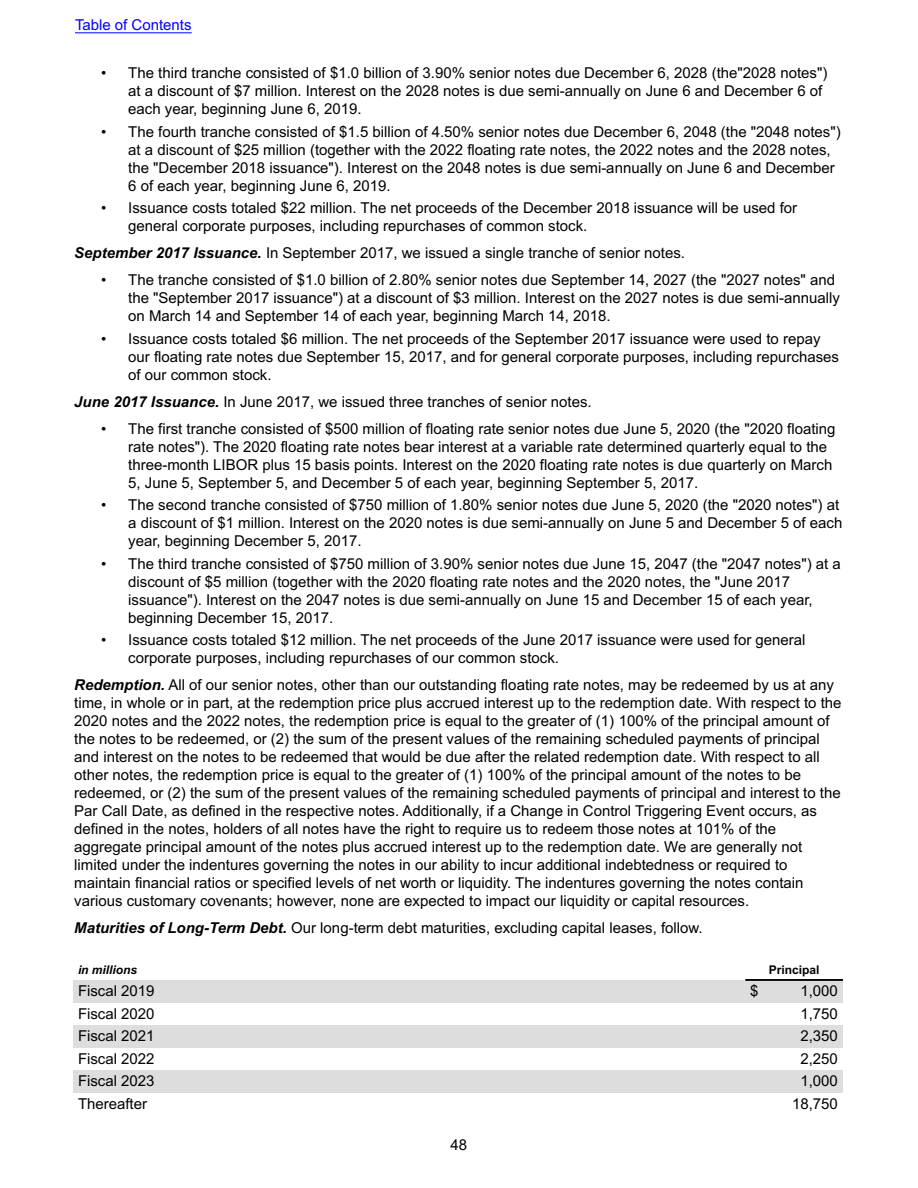
<style>
.page{position:relative;width:918px;height:1188px;background:#fff}
.page>*{position:absolute;margin:0;border:0;box-sizing:border-box;transform-origin:0 0}
.t1{font:15px/18px "Arial";color:#000}
.t2{font:15px "Arial";color:#00f}
.t3{font:italic 700 12px "Arial";color:#000}
.t4{font:700 12px "Arial";color:#000}
.s1{font-weight:700;font-style:italic}
</style>
<div class="page">
<div style="left:74px;top:980px;width:672px;height:22px;background:#ddd"></div>
<div style="left:746px;top:980px;width:97px;height:22px;background:#ddd"></div>
<div style="left:74px;top:1025px;width:672px;height:22px;background:#ddd"></div>
<div style="left:746px;top:1025px;width:97px;height:22px;background:#ddd"></div>
<div style="left:74px;top:1070px;width:672px;height:22px;background:#ddd"></div>
<div style="left:746px;top:1070px;width:97px;height:22px;background:#ddd"></div>
<hr style="left:746px;top:979px;width:97px;height:2px;background:#000">
<hr style="left:75px;top:33px;width:117px;height:1px;background:#00f">
<p class="t2" style="left:75px;top:19px;width:118px">Table of Contents</p>
<p class="t1" style="left:128px;top:66px;width:701px;text-indent:-27px">• The third tranche consisted of $1.0 billion of 3.90% senior notes due December 6, 2028 (the"2028 notes") at a discount of $7 million. Interest on the 2028 notes is due semi-annually on June 6 and December 6 of each year, beginning June 6, 2019.</p>
<p class="t1" style="left:128px;top:124px;width:714px;text-indent:-27px">• The fourth tranche consisted of $1.5 billion of 4.50% senior notes due December 6, 2048 (the "2048 notes") at a discount of $25 million (together with the 2022 floating rate notes, the 2022 notes and the 2028 notes, the "December 2018 issuance"). Interest on the 2048 notes is due semi-annually on June 6 and December 6 of each year, beginning June 6, 2019.</p>
<p class="t1" style="left:128px;top:201px;width:670px;text-indent:-27px">• Issuance costs totaled $22 million. The net proceeds of the December 2018 issuance will be used for general corporate purposes, including repurchases of common stock.</p>
<p class="t1" style="left:74px;top:246px;width:612px"><span class="s1">September 2017 Issuance.</span> In September 2017, we issued a single tranche of senior notes.</p>
<p class="t1" style="left:128px;top:273px;width:713px;text-indent:-27px">• The tranche consisted of $1.0 billion of 2.80% senior notes due September 14, 2027 (the "2027 notes" and the "September 2017 issuance") at a discount of $3 million. Interest on the 2027 notes is due semi-annually on March 14 and September 14 of each year, beginning March 14, 2018.</p>
<p class="t1" style="left:128px;top:331px;width:712px;text-indent:-27px">• Issuance costs totaled $6 million. The net proceeds of the September 2017 issuance were used to repay our floating rate notes due September 15, 2017, and for general corporate purposes, including repurchases of our common stock.</p>
<p class="t1" style="left:74px;top:394px;width:519px"><span class="s1">June 2017 Issuance.</span> In June 2017, we issued three tranches of senior notes.</p>
<p class="t1" style="left:128px;top:421px;width:709px;text-indent:-27px">• The first tranche consisted of $500 million of floating rate senior notes due June 5, 2020 (the "2020 floating rate notes"). The 2020 floating rate notes bear interest at a variable rate determined quarterly equal to the three-month LIBOR plus 15 basis points. Interest on the 2020 floating rate notes is due quarterly on March 5, June 5, September 5, and December 5 of each year, beginning September 5, 2017.</p>
<p class="t1" style="left:128px;top:498px;width:716px;text-indent:-27px">• The second tranche consisted of $750 million of 1.80% senior notes due June 5, 2020 (the "2020 notes") at a discount of $1 million. Interest on the 2020 notes is due semi-annually on June 5 and December 5 of each year, beginning December 5, 2017.</p>
<p class="t1" style="left:128px;top:556px;width:714px;text-indent:-27px">• The third tranche consisted of $750 million of 3.90% senior notes due June 15, 2047 (the "2047 notes") at a discount of $5 million (together with the 2020 floating rate notes and the 2020 notes, the "June 2017 issuance"). Interest on the 2047 notes is due semi-annually on June 15 and December 15 of each year, beginning December 15, 2017.</p>
<p class="t1" style="left:128px;top:633px;width:679px;text-indent:-27px">• Issuance costs totaled $12 million. The net proceeds of the June 2017 issuance were used for general corporate purposes, including repurchases of our common stock.</p>
<p class="t1" style="left:74px;top:678px;width:769px"><span class="s1">Redemption.</span> All of our senior notes, other than our outstanding floating rate notes, may be redeemed by us at any time, in whole or in part, at the redemption price plus accrued interest up to the redemption date. With respect to the 2020 notes and the 2022 notes, the redemption price is equal to the greater of (1) 100% of the principal amount of the notes to be redeemed, or (2) the sum of the present values of the remaining scheduled payments of principal and interest on the notes to be redeemed that would be due after the related redemption date. With respect to all other notes, the redemption price is equal to the greater of (1) 100% of the principal amount of the notes to be redeemed, or (2) the sum of the present values of the remaining scheduled payments of principal and interest to the Par Call Date, as defined in the respective notes. Additionally, if a Change in Control Triggering Event occurs, as defined in the notes, holders of all notes have the right to require us to redeem those notes at 101% of the aggregate principal amount of the notes plus accrued interest up to the redemption date. We are generally not limited under the indentures governing the notes in our ability to incur additional indebtedness or required to maintain financial ratios or specified levels of net worth or liquidity. The indentures governing the notes contain various customary covenants; however, none are expected to impact our liquidity or capital resources.</p>
<p class="t1" style="left:74px;top:921px;width:630px"><span class="s1">Maturities of Long-Term Debt.</span> Our long-term debt maturities, excluding capital leases, follow.</p>
<p class="t3" style="left:78px;top:966px;width:61px">in millions</p>
<p class="t4" style="left:769px;top:966px;width:52px">Principal</p>
<p class="t1" style="left:78px;top:983px;width:78px">Fiscal 2019</p>
<p class="t1" style="left:750px;top:983px;width:10px">$</p>
<p class="t1" style="left:800px;top:983px;width:39px">1,000</p>
<p class="t1" style="left:78px;top:1006px;width:78px">Fiscal 2020</p>
<p class="t1" style="left:800px;top:1006px;width:39px">1,750</p>
<p class="t1" style="left:78px;top:1028px;width:78px">Fiscal 2021</p>
<p class="t1" style="left:800px;top:1028px;width:39px">2,350</p>
<p class="t1" style="left:78px;top:1051px;width:78px">Fiscal 2022</p>
<p class="t1" style="left:800px;top:1051px;width:39px">2,250</p>
<p class="t1" style="left:78px;top:1073px;width:78px">Fiscal 2023</p>
<p class="t1" style="left:800px;top:1073px;width:39px">1,000</p>
<p class="t1" style="left:78px;top:1096px;width:71px">Thereafter</p>
<p class="t1" style="left:792px;top:1096px;width:47px">18,750</p>
<p class="t1" style="left:451px;top:1137px;width:18px">48</p>
</div>
